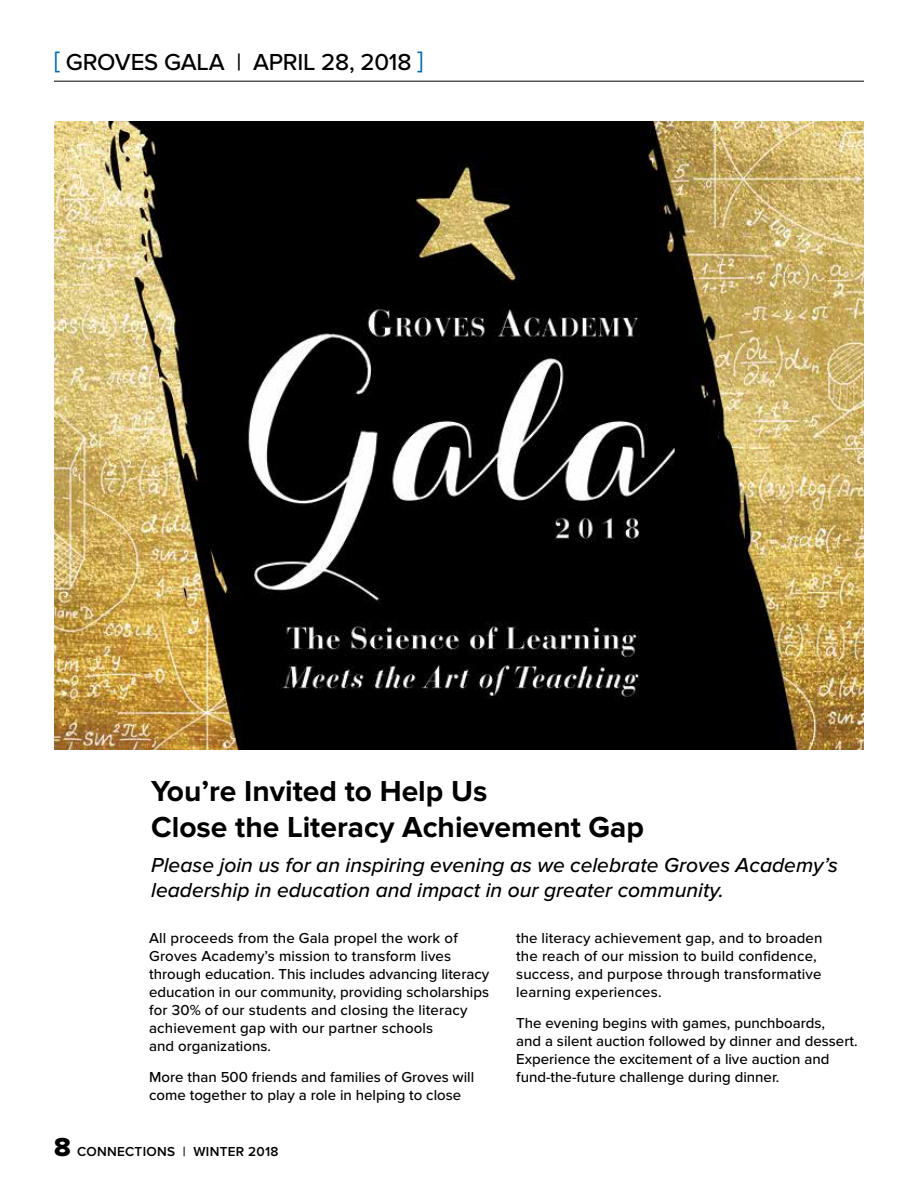
<style>
.page{position:relative;width:918px;height:1188px;background:#fff}
.page>*{position:absolute;margin:0;border:0;box-sizing:border-box;transform-origin:0 0}
.t1{font:700 30px/36px "Proxima Nova";color:#000}
.t2{font:500 24px "Proxima Nova";letter-spacing:-.01em;color:#000}
.t3{font:italic 500 21px/25.2px "Proxima Nova";color:#000}
.t4{font:500 15px/18px "Proxima Nova";color:#000}
.t5{font:600 13.5px "Proxima Nova";letter-spacing:.02em;color:#000}
.s1{color:#0067b1}
.s2{font-family:"Proxima Nova Extrabld";font-weight:400;font-size:27px}
</style>
<div class="page">
<img style="left:54px;top:122px;width:810px;height:628px">
<hr style="left:54px;top:81px;width:810px;height:1px;background:#000">
<h2 class="t2" style="left:54px;top:48px;width:371px"><span class="s1">[</span> GROVES GALA | APRIL 28, 2018 <span class="s1">]</span></h2>
<h1 class="t1" style="left:151px;top:775px;width:494px">You’re Invited to Help Us<br>Close the Literacy Achievement Gap</h1>
<h3 class="t3" style="left:151px;top:853px;width:688px">Please join us for an inspiring evening as we celebrate Groves Academy’s leadership in education and impact in our greater community.</h3>
<p class="t4" style="left:149px;top:930px;width:342px">All proceeds from the Gala propel the work of Groves Academy’s mission to transform lives through education. This includes advancing literacy education in our community, providing scholarships for 30% of our students and closing the literacy achievement gap with our partner schools<br>and organizations.</p>
<p class="t4" style="left:149px;top:1069px;width:327px">More than 500 friends and families of Groves will come together to play a role in helping to close</p>
<p class="t5" style="left:54px;top:1144px;width:226px"><span class="s2">8</span> CONNECTIONS | WINTER 2018</p>
<p class="t4" style="left:516px;top:930px;width:308px">the literacy achievement gap, and to broaden the reach of our mission to build confidence, success, and purpose through transformative learning experiences.</p>
<p class="t4" style="left:516px;top:1015px;width:343px">The evening begins with games, punchboards,<br>and a silent auction followed by dinner and dessert.<br>Experience the excitement of a live auction and fund-the-future challenge during dinner.</p>
</div>
